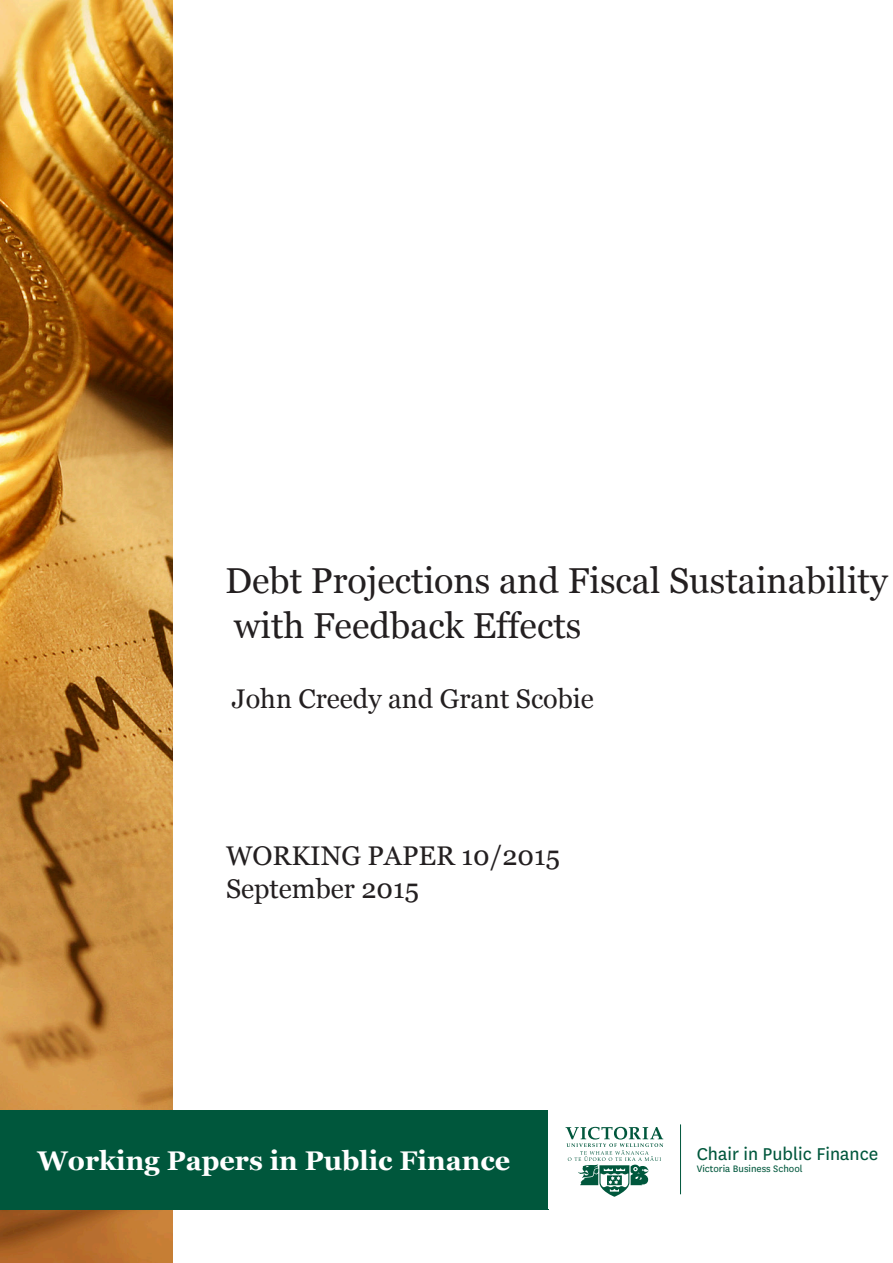
<style>
.page{position:relative;width:893px;height:1263px;background:#fff}
.page>*{position:absolute;margin:0;border:0;box-sizing:border-box;transform-origin:0 0}
.t1{font:36px/45.2px "Georgia";color:#231f20}
.t2{font:27px/33.9px "Georgia";color:#231f20}
.t3{font:700 27px "Georgia";color:#fff}
.t4{font:19.95px "Victoria Sans";color:#00573c}
.t5{font:10.95px "Victoria Sans";color:#00573c}
</style>
<div class="page">
<img style="left:0;top:0;width:172px;height:1263px">
<div style="left:0;top:1110px;width:548px;height:100px;background:#00573c"></div>
<svg style="left:565px;top:1127px;width:98px;height:70px"></svg>
<hr style="left:680px;top:1124px;width:1px;height:70px;background:#00573c">
<p class="t1" style="left:225px;top:558px;width:664px">Debt Projections and Fiscal Sustainability with Feedback Effects</p>
<p class="t2" style="left:232px;top:682px;width:364px">John Creedy and Grant Scobie</p>
<p class="t2" style="left:226px;top:839px;width:335px">WORKING PAPER 10/2015<br>September 2015</p>
<p class="t3" style="left:37px;top:1143px;width:474px">Working Papers in Public Finance</p>
<p class="t4" style="left:697px;top:1140px;width:183px">Chair in Public Finance</p>
<p class="t5" style="left:697px;top:1162px;width:107px">Victoria Business School</p>
</div>
